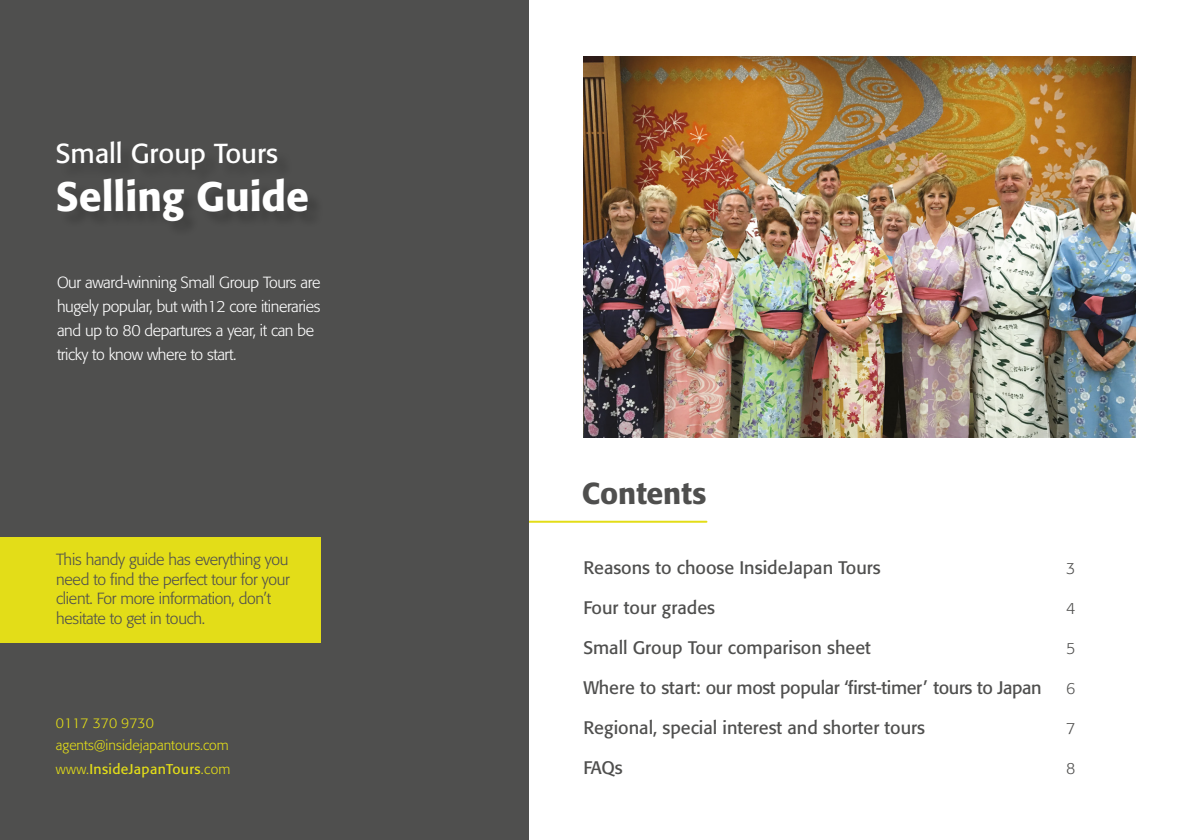
<style>
.page{position:relative;width:1191px;height:840px;background:#fff}
.page>*{position:absolute;margin:0;border:0;box-sizing:border-box;transform-origin:0 0}
.t1{font:500 40.8px "Formata BQ";color:#fff}
.t2{font:500 30px "Formata BQ";color:#4f4f4e}
.t3{font:27.2px "Formata BQ";color:#fff}
.t4{font:18px "Formata BQ";color:#4f4f4e}
.t5{font:18px "Formata BQ";letter-spacing:-.02em;color:#4f4f4e}
.t6{font:300 16px/24px "Formata BQ";letter-spacing:-.025em;color:#fff}
.t7{font:300 16px/19.6px "Formata BQ";letter-spacing:-.02em;color:#4f4f4e}
.t8{font:300 14px/22px "Formata BQ";color:#e3dd18}
.t9{font:14px "Formata BQ";letter-spacing:.025em;color:#e3dd18}
.s1{font-weight:300}
</style>
<div class="page">
<img style="left:583px;top:57px;width:552px;height:380px">
<hr style="left:520px;top:520px;width:186px;height:2px;background:#e3dd18">
<div style="left:0;top:0;width:529px;height:839px;background:#4f4f4e"></div>
<div style="left:0;top:536px;width:320px;height:105px;background:#e3dd18"></div>
<h3 class="t3" style="left:56px;top:137px;width:224px">Small Group Tours</h3>
<h1 class="t1" style="left:56px;top:171px;width:255px">Selling Guide</h1>
<p class="t6" style="left:57px;top:270px;width:265px">Our award-winning Small Group Tours are hugely popular, but with12 core itineraries and up to 80 departures a year, it can be tricky to know where to start.</p>
<p class="t7" style="left:56px;top:549px;width:235px">This handy guide has everything you need to find the perfect tour for your client. For more information, don’t hesitate to get in touch.</p>
<p class="t8" style="left:56px;top:711px;width:174px">0117 370 9730 agents@insidejapantours.com</p>
<p class="t9" style="left:56px;top:759px;width:176px"><span class="s1">www.</span>InsideJapanTours<span class="s1">.com</span></p>
<h2 class="t2" style="left:582px;top:474px;width:126px">Contents</h2>
<p class="t4" style="left:583px;top:556px;width:299px">Reasons to choose InsideJapan Tours</p>
<p class="t4" style="left:583px;top:596px;width:133px">Four tour grades</p>
<p class="t4" style="left:583px;top:636px;width:289px">Small Group Tour comparison sheet</p>
<p class="t5" style="left:583px;top:676px;width:460px">Where to start: our most popular ‘first-timer’ tours to Japan</p>
<p class="t4" style="left:583px;top:716px;width:343px">Regional, special interest and shorter tours</p>
<p class="t4" style="left:583px;top:756px;width:41px">FAQs</p>
<p class="t7" style="left:1066px;top:558px;width:11px">3</p>
<p class="t7" style="left:1066px;top:598px;width:11px">4</p>
<p class="t7" style="left:1066px;top:638px;width:11px">5</p>
<p class="t7" style="left:1066px;top:678px;width:11px">6</p>
<p class="t7" style="left:1066px;top:718px;width:11px">7</p>
<p class="t7" style="left:1066px;top:758px;width:11px">8</p>
</div>
